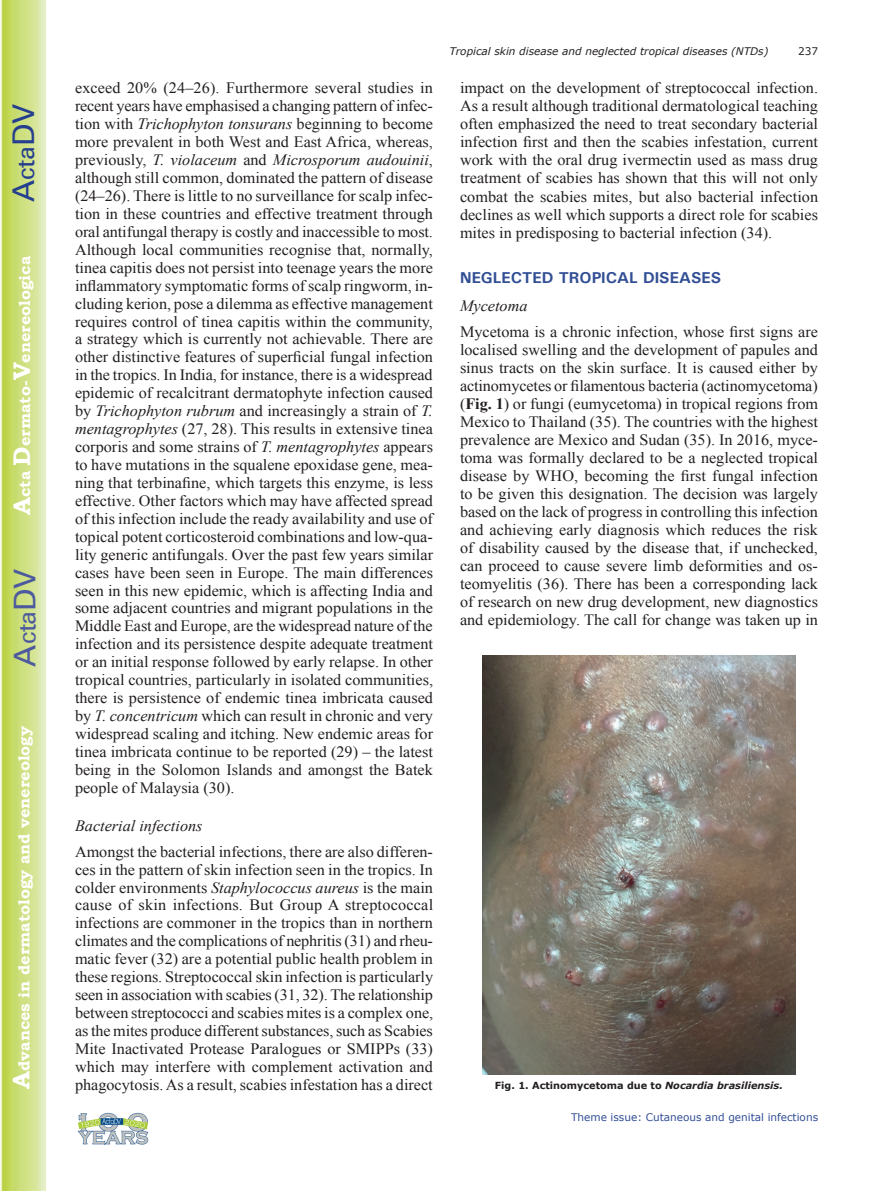
<style>
.page{position:relative;width:893px;height:1191px;background:#fff}
.page>*{position:absolute;margin:0;border:0;box-sizing:border-box;transform-origin:0 0}
.t1{font:30px "Univers";color:#4d5a9e}
.t2{font:30px "Univers";color:#253f8e}
.t3{font:15.75px/17.9px "Times New Roman";color:#231f20;text-align:justify}
.t4{font:700 15.75px "Bookman Old Style";color:#fff}
.t5{font:italic 15.75px "Times New Roman";color:#231f20}
.t6{font:700 15.75px "Univers";color:#324f95}
.t7{font:italic 10.5px "Verdana";color:#231f20}
.t8{font:10.5px "Verdana";color:#324f95}
.t9{font:10.5px "Verdana";color:#231f20}
.t10{font:700 9.75px "Verdana";color:#231f20}
.s1{font-size:24px}
.s2{font-style:italic}
.s3{font-weight:700}
</style>
<div class="page">
<svg style="left:1px;top:0;width:45px;height:1191px;background:#cfe084"></svg>
<img style="left:78px;top:1113px;width:70px;height:31px">
<img style="left:482px;top:655px;width:314px;height:419px">
<h1 class="t2" style="left:6px;top:202px;width:100px;rotate:-90deg">A<span class="s1">cta</span>DV</h1>
<p class="t4" style="left:15px;top:515px;width:260px;rotate:-90deg"><span class="s1">A</span>cta <span class="s1">D</span>ermato-<span class="s1">V</span>enereologica</p>
<h1 class="t1" style="left:7px;top:666px;width:100px;rotate:-90deg">A<span class="s1">cta</span>DV</h1>
<p class="t4" style="left:15px;top:1088px;width:364px;rotate:-90deg"><span class="s1">A</span>dvances in dermatology and venereology</p>
<p class="t3" style="left:75px;top:79px;width:360px">exceed 20% (24–26). Furthermore several studies in recent years have emphasised a changing pattern of infec&shy;tion with <span class="s2">Trichophyton tonsurans</span> beginning to become more prevalent in both West and East Africa, whereas, previously, <span class="s2">T. violaceum</span> and <span class="s2">Microsporum audouinii</span>, although still common, dominated the pattern of disease (24–26). There is little to no surveillance for scalp infec&shy;tion in these countries and effective treatment through oral antifungal therapy is costly and inaccessible to most.<br>Although local communities recognise that, normally, tinea capitis does not persist into teenage years the more inflammatory symptomatic forms of scalp ringworm, in&shy;cluding kerion, pose a dilemma as effective management requires control of tinea capitis within the community, a strategy which is currently not achievable. There are other distinctive features of superficial fungal infection in the tropics. In India, for instance, there is a widespread epidemic of recalcitrant dermatophyte infection caused by <span class="s2">Trichophyton rubrum</span> and increasingly a strain of <span class="s2">T. mentagrophytes</span> (27, 28). This results in extensive tinea corporis and some strains of <span class="s2">T. mentagrophytes</span> appears to have mutations in the squalene epoxidase gene, mea&shy;ning that terbinafine, which targets this enzyme, is less effective. Other factors which may have affected spread of this infection include the ready availability and use of topical potent corticosteroid combinations and low-qua&shy;lity generic antifungals. Over the past few years similar cases have been seen in Europe. The main differences seen in this new epidemic, which is affecting India and some adjacent countries and migrant populations in the Middle East and Europe, are the widespread nature of the infection and its persistence despite adequate treatment or an initial response followed by early relapse. In other tropical countries, particularly in isolated communities, there is persistence of endemic tinea imbricata caused by <span class="s2">T. concentricum</span> which can result in chronic and very widespread scaling and itching. New endemic areas for tinea imbricata continue to be reported (29) – the latest being in the Solomon Islands and amongst the Batek people of Malaysia (30).</p>
<p class="t5" style="left:75px;top:815px;width:129px">Bacterial infections</p>
<p class="t3" style="left:75px;top:842px;width:360px">Amongst the bacterial infections, there are also differen&shy;ces in the pattern of skin infection seen in the tropics. In colder environments <span class="s2">Staphylococcus aureus</span> is the main cause of skin infections. But Group A streptococcal infections are commoner in the tropics than in northern climates and the complications of nephritis (31) and rheu&shy;matic fever (32) are a potential public health problem in these regions. Streptococcal skin infection is particularly seen in association with scabies (31, 32). The relationship between streptococci and scabies mites is a complex one, as the mites produce different substances, such as Scabies Mite Inactivated Protease Paralogues or SMIPPs (33) which may interfere with complement activation and phagocytosis. As a result, scabies infestation has a direct</p>
<p class="t7" style="left:449px;top:44px;width:321px">Tropical skin disease and neglected tropical diseases (NTDs)</p>
<p class="t9" style="left:798px;top:44px;width:22px">237</p>
<p class="t3" style="left:460px;top:79px;width:360px">impact on the development of streptococcal infection.<br>As a result although traditional dermatological teaching often emphasized the need to treat secondary bacterial infection first and then the scabies infestation, current work with the oral drug ivermectin used as mass drug treatment of scabies has shown that this will not only combat the scabies mites, but also bacterial infection declines as well which supports a direct role for scabies mites in predisposing to bacterial infection (34).</p>
<p class="t6" style="left:460px;top:268px;width:263px">NEGLECTED TROPICAL DISEASES</p>
<p class="t5" style="left:460px;top:295px;width:69px">Mycetoma</p>
<p class="t3" style="left:460px;top:322px;width:360px">Mycetoma is a chronic infection, whose first signs are localised swelling and the development of papules and sinus tracts on the skin surface. It is caused either by actinomycetes or filamentous bacteria (actinomycetoma) (<span class="s3">Fig. 1</span>) or fungi (eumycetoma) in tropical regions from Mexico to Thailand (35). The countries with the highest prevalence are Mexico and Sudan (35). In 2016, myce&shy;toma was formally declared to be a neglected tropical disease by WHO, becoming the first fungal infection to be given this designation. The decision was largely based on the lack of progress in controlling this infection and achieving early diagnosis which reduces the risk of disability caused by the disease that, if unchecked, can proceed to cause severe limb deformities and os&shy;teomyelitis (36). There has been a corresponding lack of research on new drug development, new diagnostics and epidemiology. The call for change was taken up in</p>
<p class="t10" style="left:495px;top:1079px;width:289px">Fig. 1. Actinomycetoma due to <span class="s2">Nocardia brasiliensis.</span></p>
<p class="t8" style="left:571px;top:1110px;width:249px">Theme issue: Cutaneous and genital infections</p>
</div>
